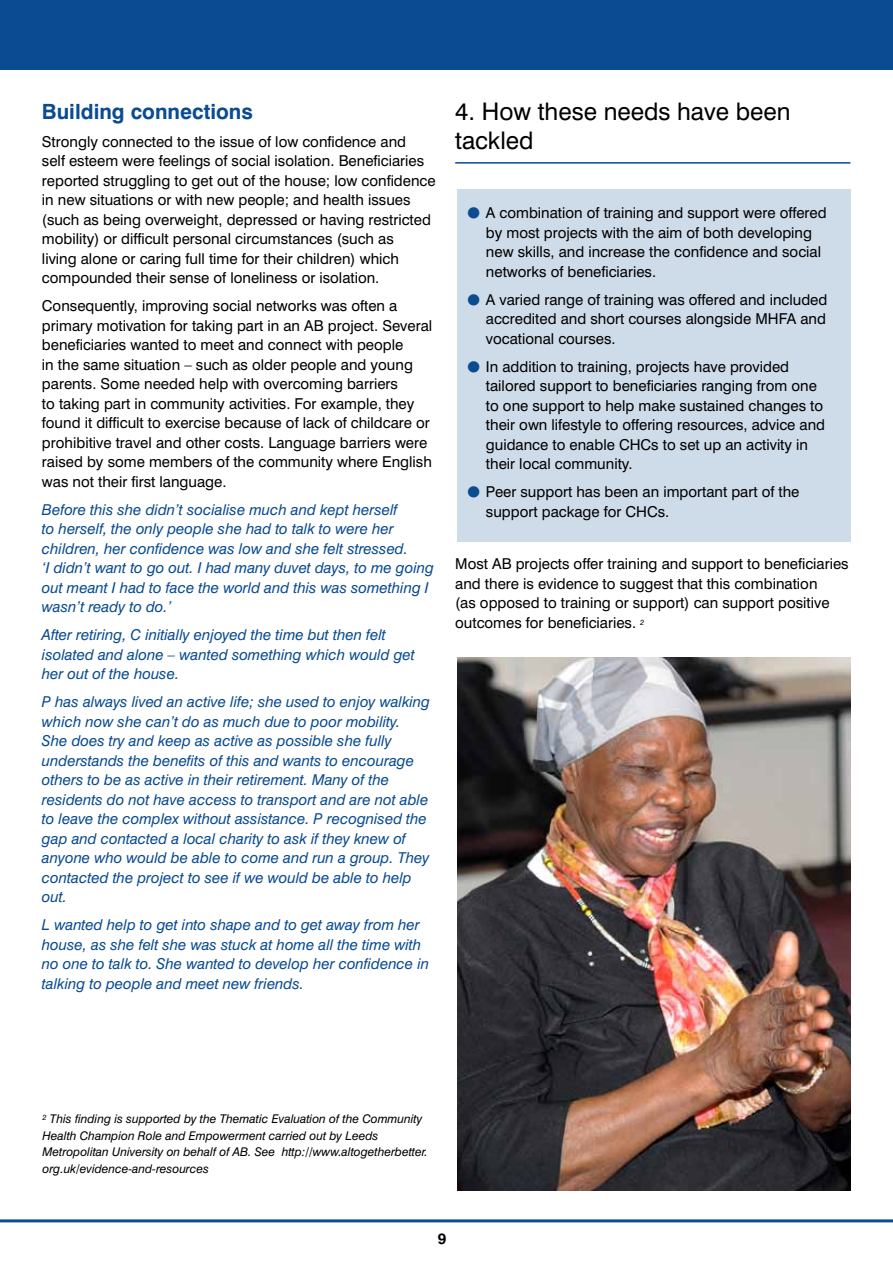
<style>
.page{position:relative;width:893px;height:1263px;background:#fff}
.page>*{position:absolute;margin:0;border:0;box-sizing:border-box;transform-origin:0 0}
.t1{font:24.3px/29.1px "Swiss 721 BT";color:#000}
.t2{font:700 21px "Swiss 721 BT";color:#0a4b91}
.t3{font:700 15.15px "Swiss 721 BT";color:#000}
.t4{font:15px/19.5px "Swiss 721 BT";color:#000}
.t5{font:italic 15px/19.5px "Swiss 721 BT";color:#0a4b91}
.t6{font:italic 12px/16.5px "Swiss 721 BT";color:#000}
</style>
<div class="page">
<hr style="left:0;top:1219px;width:893px;height:3px;background:#0a4b91">
<div style="left:0;top:0;width:893px;height:69px;background:#0a4b91"></div>
<hr style="left:455px;top:162px;width:395px;height:2px;background:#0a4b91">
<div style="left:457px;top:189px;width:393px;height:353px;background:#cedbe9"></div>
<img style="left:457px;top:657px;width:393px;height:534px">
<h2 class="t2" style="left:42px;top:98px;width:212px">Building connections</h2>
<p class="t4" style="left:42px;top:131px;width:395px">Strongly connected to the issue of low confidence and<br>self esteem were feelings of social isolation. Beneficiaries reported struggling to get out of the house; low confidence in new situations or with new people; and health issues (such as being overweight, depressed or having restricted mobility) or difficult personal circumstances (such as<br>living alone or caring full time for their children) which compounded their sense of loneliness or isolation.</p>
<p class="t4" style="left:42px;top:296px;width:392px">Consequently, improving social networks was often a primary motivation for taking part in an AB project. Several beneficiaries wanted to meet and connect with people<br>in the same situation – such as older people and young parents. Some needed help with overcoming barriers<br>to taking part in community activities. For example, they found it difficult to exercise because of lack of childcare or prohibitive travel and other costs. Language barriers were raised by some members of the community where English was not their first language.</p>
<p class="t5" style="left:42px;top:499px;width:393px">Before this she didn’t socialise much and kept herself<br>to herself, the only people she had to talk to were her children, her confidence was low and she felt stressed.<br>‘I didn’t want to go out. I had many duvet days, to me going out meant I had to face the world and this was something I wasn’t ready to do.’</p>
<p class="t5" style="left:42px;top:625px;width:374px">After retiring, C initially enjoyed the time but then felt isolated and alone – wanted something which would get her out of the house.</p>
<p class="t5" style="left:42px;top:692px;width:390px">P has always lived an active life; she used to enjoy walking which now she can’t do as much due to poor mobility.<br>She does try and keep as active as possible she fully understands the benefits of this and wants to encourage others to be as active in their retirement. Many of the residents do not have access to transport and are not able to leave the complex without assistance. P recognised the gap and contacted a local charity to ask if they knew of anyone who would be able to come and run a group. They contacted the project to see if we would be able to help out.</p>
<p class="t5" style="left:42px;top:915px;width:389px">L wanted help to get into shape and to get away from her house, as she felt she was stuck at home all the time with no one to talk to. She wanted to develop her confidence in talking to people and meet new friends.</p>
<h1 class="t1" style="left:455px;top:97px;width:337px">4. How these needs have been tackled</h1>
<p class="t4" style="left:486px;top:203px;width:342px">A combination of training and support were offered by most projects with the aim of both developing new skills, and increase the confidence and social networks of beneficiaries.</p>
<p class="t4" style="left:486px;top:290px;width:343px;text-align:justify">A varied range of training was offered and included accredited and short courses alongside MHFA and vocational courses.</p>
<p class="t4" style="left:486px;top:357px;width:341px">In addition to training, projects have provided tailored support to beneficiaries ranging from one to one support to help make sustained changes to their own lifestyle to offering resources, advice and guidance to enable CHCs to set up an activity in their local community.</p>
<p class="t4" style="left:486px;top:482px;width:315px">Peer support has been an important part of the support package for CHCs.</p>
<p class="t4" style="left:455px;top:554px;width:395px">Most AB projects offer training and support to beneficiaries and there is evidence to suggest that this combination<br>(as opposed to training or support) can support positive outcomes for beneficiaries. <sup>2</sup></p>
<p class="t6" style="left:43px;top:1111px;width:387px"><sup>2</sup> This finding is supported by the Thematic Evaluation of the Community Health Champion Role and Empowerment carried out by Leeds Metropolitan University on behalf of AB. See http://www.altogetherbetter. org.uk/evidence-and-resources</p>
<p class="t3" style="left:438px;top:1230px;width:10px">9</p>
</div>
